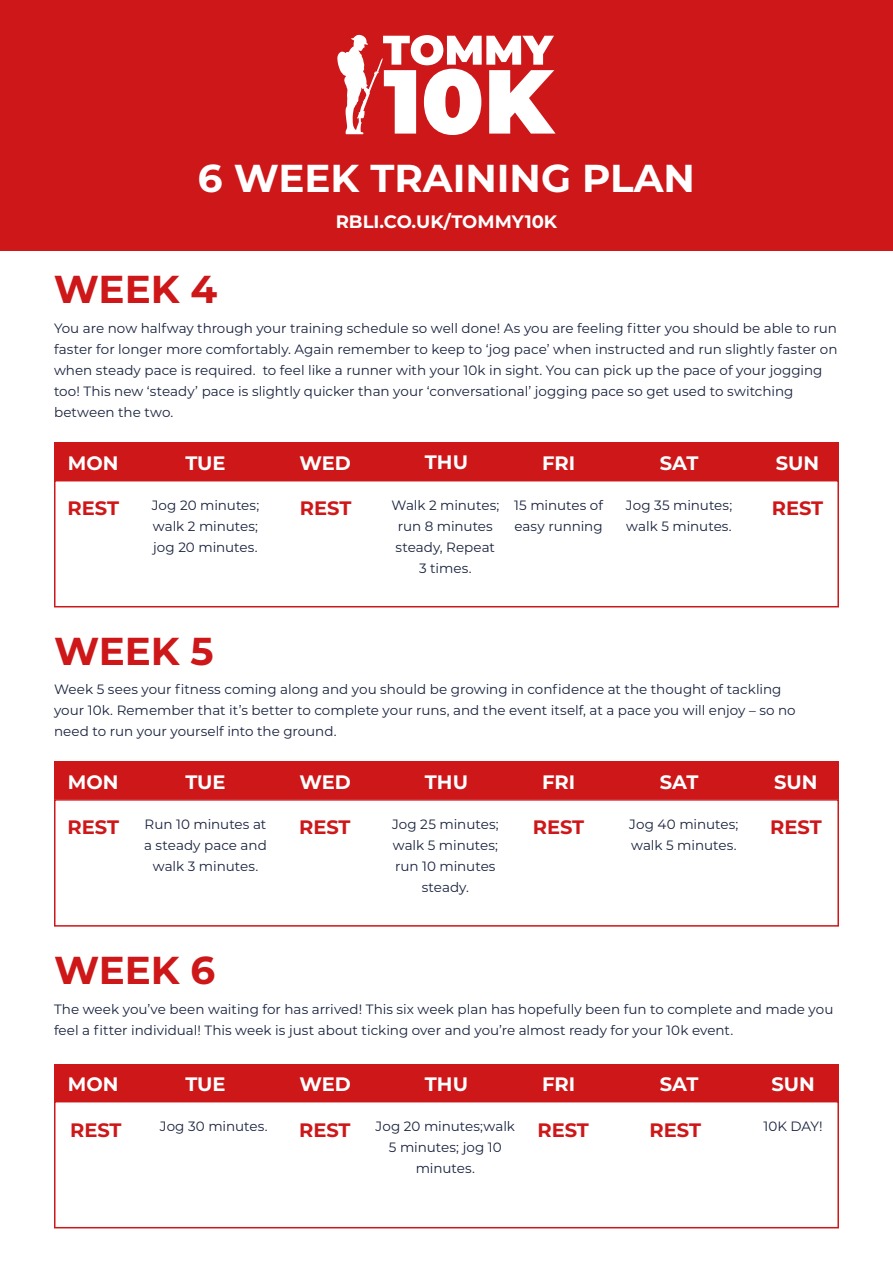
<style>
.page{position:relative;width:893px;height:1263px;background:#fff}
.page>*{position:absolute;margin:0;border:0;box-sizing:border-box;transform-origin:0 0}
.t1{font:700 38.85px "Montserrat";color:#fff}
.t2{font:700 38.85px "Montserrat";color:#cd1719}
.t3{font:700 19.5px "Montserrat";color:#fff}
.t4{font:700 19.5px "Montserrat";color:#cd1719}
.t5{font:700 18px "Montserrat";color:#fff}
.t6{font:13.5px/21px "Montserrat";color:#19223e}
</style>
<div class="page">
<div style="left:0;top:0;width:893px;height:251px;background:#cd1719"></div>
<svg style="left:337px;top:35px;width:219px;height:100px"></svg>
<div style="left:54px;top:442px;width:785px;height:38px;background:#cd1719"></div>
<div style="left:54px;top:761px;width:785px;height:38px;background:#cd1719"></div>
<div style="left:54px;top:1064px;width:785px;height:38px;background:#cd1719"></div>
<div style="left:54px;top:1101px;width:785px;height:127px;border:2px solid #cd1719"></div>
<div style="left:54px;top:799px;width:785px;height:128px;border:2px solid #cd1719"></div>
<div style="left:54px;top:480px;width:785px;height:127px;border:2px solid #cd1719"></div>
<h1 class="t1" style="left:198px;top:151px;width:499px">6 WEEK TRAINING PLAN</h1>
<h1 class="t2" style="left:54px;top:262px;width:165px">WEEK 4</h1>
<h3 class="t5" style="left:336px;top:209px;width:223px">RBLI.CO.UK/TOMMY10K</h3>
<p class="t6" style="left:54px;top:317px;width:785px">You are now halfway through your training schedule so well done! As you are feeling fitter you should be able to run faster for longer more comfortably. Again remember to keep to ‘jog pace’ when instructed and run slightly faster on when steady pace is required. to feel like a runner with your 10k in sight. You can pick up the pace of your jogging too! This new ‘steady’ pace is slightly quicker than your ‘conversational’ jogging pace so get used to switching between the two.</p>
<h2 class="t3" style="left:68px;top:449px;width:52px">MON</h2>
<h2 class="t3" style="left:185px;top:449px;width:42px">TUE</h2>
<h2 class="t3" style="left:300px;top:449px;width:53px">WED</h2>
<h2 class="t3" style="left:425px;top:448px;width:45px">THU</h2>
<h2 class="t3" style="left:542px;top:449px;width:35px">FRI</h2>
<h2 class="t3" style="left:660px;top:449px;width:40px">SAT</h2>
<h2 class="t3" style="left:776px;top:449px;width:45px">SUN</h2>
<h2 class="t4" style="left:67px;top:494px;width:53px">REST</h2>
<p class="t6" style="left:152px;top:494px;width:109px;text-align:justify">Jog 20 minutes; walk 2 minutes; jog 20 minutes.</p>
<h2 class="t4" style="left:300px;top:494px;width:53px">REST</h2>
<p class="t6" style="left:391px;top:494px;width:109px;text-align:center">Walk 2 minutes; run 8 minutes steady, Repeat<br>3 times.</p>
<p class="t6" style="left:514px;top:494px;width:90px">15 minutes of easy running</p>
<p class="t6" style="left:626px;top:494px;width:108px">Jog 35 minutes; walk 5 minutes.</p>
<h2 class="t4" style="left:772px;top:494px;width:53px">REST</h2>
<h1 class="t2" style="left:54px;top:623px;width:161px">WEEK 5</h1>
<p class="t6" style="left:54px;top:678px;width:743px">Week 5 sees your fitness coming along and you should be growing in confidence at the thought of tackling your 10k. Remember that it’s better to complete your runs, and the event itself, at a pace you will enjoy – so no need to run your yourself into the ground.</p>
<h2 class="t3" style="left:68px;top:768px;width:52px">MON</h2>
<h2 class="t3" style="left:185px;top:768px;width:42px">TUE</h2>
<h2 class="t3" style="left:300px;top:768px;width:53px">WED</h2>
<h2 class="t3" style="left:425px;top:768px;width:45px">THU</h2>
<h2 class="t3" style="left:542px;top:768px;width:35px">FRI</h2>
<h2 class="t3" style="left:660px;top:768px;width:40px">SAT</h2>
<h2 class="t3" style="left:774px;top:768px;width:45px">SUN</h2>
<h2 class="t4" style="left:67px;top:813px;width:53px">REST</h2>
<p class="t6" style="left:144px;top:813px;width:124px;text-align:center">Run 10 minutes at a steady pace and walk 3 minutes.</p>
<p class="t6" style="left:392px;top:813px;width:108px;text-align:center">Jog 25 minutes; walk 5 minutes; run 10 minutes steady.</p>
<h2 class="t4" style="left:299px;top:813px;width:53px">REST</h2>
<h2 class="t4" style="left:533px;top:813px;width:53px">REST</h2>
<p class="t6" style="left:629px;top:813px;width:111px">Jog 40 minutes; walk 5 minutes.</p>
<h2 class="t4" style="left:770px;top:813px;width:53px">REST</h2>
<h1 class="t2" style="left:54px;top:943px;width:163px">WEEK 6</h1>
<p class="t6" style="left:54px;top:998px;width:781px">The week you’ve been waiting for has arrived! This six week plan has hopefully been fun to complete and made you feel a fitter individual! This week is just about ticking over and you’re almost ready for your 10k event.</p>
<h2 class="t3" style="left:68px;top:1070px;width:52px">MON</h2>
<h2 class="t4" style="left:70px;top:1116px;width:53px">REST</h2>
<h2 class="t3" style="left:185px;top:1070px;width:42px">TUE</h2>
<h2 class="t3" style="left:300px;top:1070px;width:53px">WED</h2>
<h2 class="t3" style="left:425px;top:1070px;width:45px">THU</h2>
<h2 class="t3" style="left:542px;top:1070px;width:35px">FRI</h2>
<h2 class="t3" style="left:660px;top:1070px;width:40px">SAT</h2>
<h2 class="t3" style="left:771px;top:1070px;width:45px">SUN</h2>
<p class="t6" style="left:160px;top:1116px;width:109px">Jog 30 minutes.</p>
<p class="t6" style="left:376px;top:1116px;width:141px;text-align:center">Jog 20 minutes;walk<br>5 minutes; jog 10 minutes.</p>
<p class="t6" style="left:763px;top:1116px;width:61px">10K DAY!</p>
<h2 class="t4" style="left:299px;top:1116px;width:53px">REST</h2>
<h2 class="t4" style="left:537px;top:1116px;width:53px">REST</h2>
<h2 class="t4" style="left:649px;top:1116px;width:53px">REST</h2>
</div>
